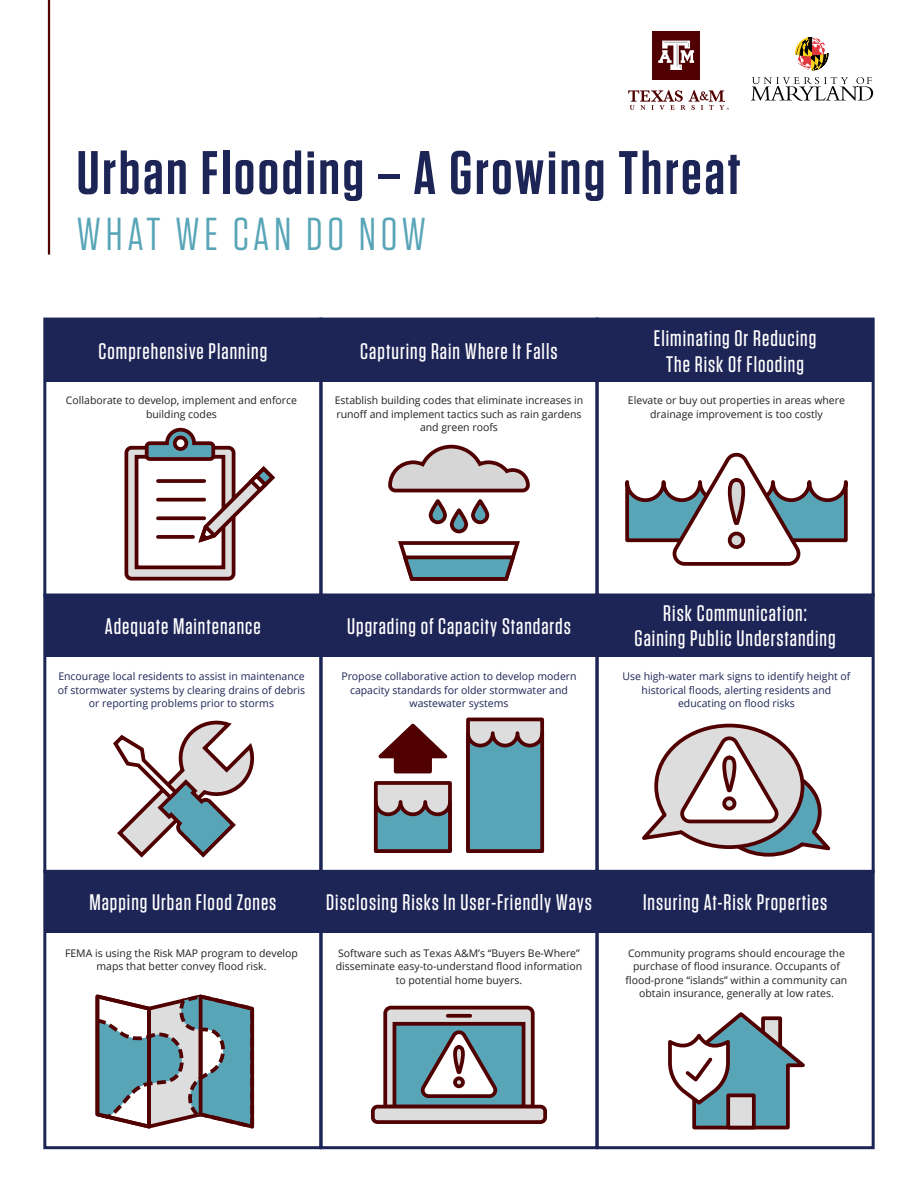
<style>
.page{position:relative;width:918px;height:1188px;background:#fff}
.page>*{position:absolute;margin:0;border:0;box-sizing:border-box;transform-origin:0 0}
.t1{font:600 61.35px "Tungsten";letter-spacing:.045em;color:#1d2456}
.t2{font:46.05px "Tungsten";letter-spacing:.1em;color:#58a5b7}
.t3{font:500 22.5px/25.5px "Tungsten";letter-spacing:.045em;color:#fff;text-align:center}
.t4{font:10.5px/13.5px "Open Sans";color:#231f20;text-align:center}
.t5{font:10.5px/13.5px "Open Sans";color:#1d2456;text-align:center}
</style>
<div class="page">
<div style="left:652px;top:31px;width:48px;height:48px;background:#500000"></div>
<svg style="left:658px;top:41px;width:36px;height:29px"></svg>
<svg style="left:628px;top:90px;width:101px;height:20px"></svg>
<svg style="left:795px;top:37px;width:33px;height:33px"></svg>
<svg style="left:751px;top:77px;width:122px;height:24px"></svg>
<hr style="left:48px;top:0;width:2px;height:255px;background:#500000">
<div style="left:45px;top:595px;width:276px;height:62px;background:#1d2456"></div>
<div style="left:321px;top:595px;width:276px;height:62px;background:#1d2456"></div>
<div style="left:597px;top:595px;width:276px;height:62px;background:#1d2456"></div>
<div style="left:45px;top:872px;width:276px;height:61px;background:#1d2456"></div>
<div style="left:321px;top:872px;width:276px;height:61px;background:#1d2456"></div>
<div style="left:597px;top:872px;width:276px;height:61px;background:#1d2456"></div>
<svg style="left:95px;top:994px;width:160px;height:135px"></svg>
<svg style="left:668px;top:1012px;width:137px;height:118px"></svg>
<div style="left:45px;top:320px;width:276px;height:62px;background:#1d2456"></div>
<div style="left:321px;top:320px;width:276px;height:62px;background:#1d2456"></div>
<div style="left:597px;top:320px;width:276px;height:62px;background:#1d2456"></div>
<svg style="left:113px;top:720px;width:142px;height:138px"></svg>
<div style="left:374px;top:781px;width:78px;height:72px;background:#ddd;border:4px solid #500000"></div>
<div style="left:466px;top:718px;width:78px;height:135px;background:#ddd;border:4px solid #500000"></div>
<svg style="left:378px;top:723px;width:70px;height:51px"></svg>
<svg style="left:374px;top:800px;width:78px;height:53px;background:#6a848f"></svg>
<svg style="left:466px;top:731px;width:78px;height:122px;background:#608e9c"></svg>
<svg style="left:642px;top:723px;width:189px;height:134px"></svg>
<div style="left:724px;top:798px;width:11px;height:11px;background:#ddd;border-radius:50%"></div>
<div style="left:722px;top:796px;width:14px;height:15px;border:4px solid #500000;border-radius:50%"></div>
<svg style="left:388px;top:444px;width:142px;height:49px"></svg>
<svg style="left:452px;top:510px;width:14px;height:21px"></svg>
<div style="left:450px;top:508px;width:18px;height:25px;border:4px solid #500000;border-radius:7px"></div>
<svg style="left:473px;top:501px;width:14px;height:21px"></svg>
<div style="left:471px;top:499px;width:18px;height:25px;border:4px solid #500000;border-radius:7px"></div>
<svg style="left:431px;top:501px;width:14px;height:21px"></svg>
<div style="left:429px;top:499px;width:18px;height:25px;border:4px solid #500000;border-radius:7px"></div>
<svg style="left:398px;top:541px;width:122px;height:40px"></svg>
<svg style="left:625px;top:452px;width:223px;height:114px"></svg>
<div style="left:730px;top:533px;width:13px;height:14px;background:#d6d6d6;border-radius:50%"></div>
<div style="left:728px;top:532px;width:17px;height:17px;border:4px solid #500000;border-radius:50%"></div>
<svg style="left:124px;top:427px;width:151px;height:154px"></svg>
<div style="left:43px;top:318px;width:279px;height:279px;border:3px solid #1d2456"></div>
<div style="left:319px;top:318px;width:280px;height:279px;border:3px solid #1d2456"></div>
<div style="left:43px;top:594px;width:279px;height:279px;border:3px solid #1d2456"></div>
<div style="left:319px;top:594px;width:280px;height:279px;border:3px solid #1d2456"></div>
<div style="left:596px;top:594px;width:279px;height:279px;border:3px solid #1d2456"></div>
<div style="left:596px;top:318px;width:279px;height:279px;border:3px solid #1d2456"></div>
<div style="left:43px;top:870px;width:279px;height:279px;border:3px solid #1d2456"></div>
<div style="left:319px;top:870px;width:280px;height:279px;border:3px solid #1d2456"></div>
<div style="left:596px;top:870px;width:279px;height:279px;border:3px solid #1d2456"></div>
<div style="left:373px;top:1107px;width:172px;height:15px;background:#ddd;border-radius:5px"></div>
<div style="left:371px;top:1105px;width:176px;height:19px;border:4px solid #500000;border-radius:5px"></div>
<svg style="left:381px;top:1005px;width:156px;height:105px"></svg>
<div style="left:455px;top:1078px;width:8px;height:8px;background:#ddd;border-radius:50%"></div>
<div style="left:453px;top:1076px;width:12px;height:12px;border:4px solid #500000;border-radius:50%"></div>
<h1 class="t1" style="left:77px;top:140px;width:665px">Urban Flooding – A Growing Threat</h1>
<h2 class="t2" style="left:77px;top:211px;width:351px">WHAT WE CAN DO NOW</h2>
<h3 class="t3" style="left:99px;top:339px;width:170px">Comprehensive Planning</h3>
<h3 class="t3" style="left:360px;top:339px;width:199px">Capturing Rain Where It Falls</h3>
<h3 class="t3" style="left:654px;top:326px;width:164px">Eliminating Or Reducing<br>The Risk Of Flooding</h3>
<p class="t4" style="left:66px;top:393px;width:233px">Collaborate to develop, implement and enforce building codes</p>
<p class="t4" style="left:335px;top:393px;width:250px">Establish building codes that eliminate increases in runoff and implement tactics such as rain gardens and green roofs</p>
<p class="t4" style="left:628px;top:393px;width:219px">Elevate or buy out properties in areas where drainage improvement is too costly</p>
<h3 class="t3" style="left:105px;top:613px;width:157px">Adequate Maintenance</h3>
<h3 class="t3" style="left:347px;top:613px;width:225px">Upgrading of Capacity Standards</h3>
<h3 class="t3" style="left:635px;top:601px;width:202px">Risk Communication:<br>Gaining Public Understanding</h3>
<p class="t5" style="left:58px;top:669px;width:249px">Encourage local residents to assist in maintenance of stormwater systems by clearing drains of debris or reporting problems prior to storms</p>
<p class="t5" style="left:341px;top:669px;width:237px">Propose collaborative action to develop modern capacity standards for older stormwater and wastewater systems</p>
<p class="t5" style="left:623px;top:669px;width:229px">Use high-water mark signs to identify height of historical floods, alerting residents and educating on flood risks</p>
<h3 class="t3" style="left:89px;top:890px;width:189px">Mapping Urban Flood Zones</h3>
<h3 class="t3" style="left:326px;top:890px;width:267px">Disclosing Risks In User-Friendly Ways</h3>
<h3 class="t3" style="left:643px;top:890px;width:186px">Insuring At-Risk Properties</h3>
<p class="t4" style="left:65px;top:946px;width:235px">FEMA is using the Risk MAP program to develop maps that better convey flood risk.</p>
<p class="t4" style="left:336px;top:946px;width:248px">Software such as Texas A&amp;M’s “Buyers Be-Where” disseminate easy-to-understand flood information to potential home buyers.</p>
<p class="t4" style="left:626px;top:946px;width:223px">Community programs should encourage the purchase of flood insurance. Occupants of flood-prone “islands” within a community can obtain insurance, generally at low rates.</p>
</div>
